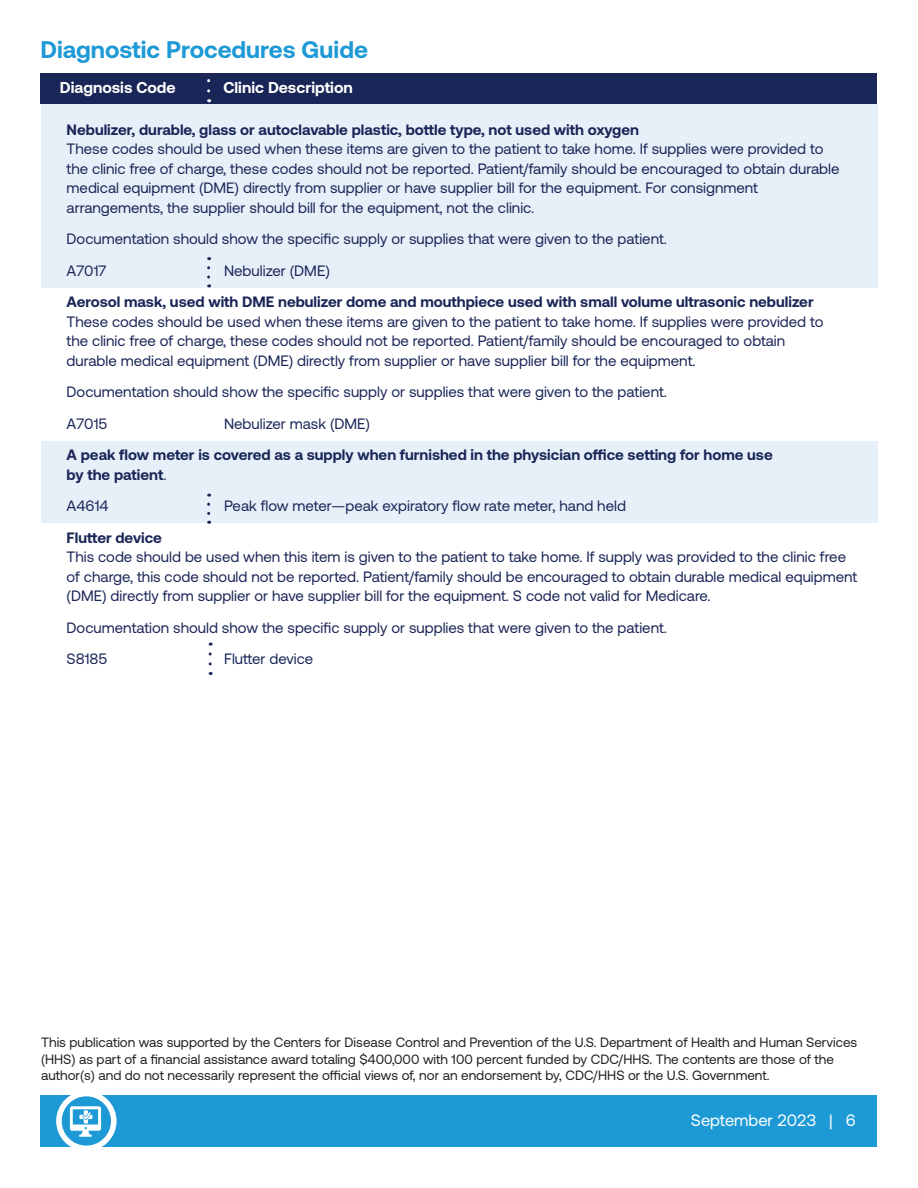
<style>
.page{position:relative;width:918px;height:1188px;background:#fff}
.page>*{position:absolute;margin:0;border:0;box-sizing:border-box;transform-origin:0 0}
.t1{font:700 24px "Aeonik";color:#1d99d6}
.t2{font:16.5px "Aeonik";color:#fff}
.t3{font:700 15.75px "Aeonik";color:#fff}
.t4{font:15px/19.5px "Aeonik";color:#1a2657}
.t5{font:700 15px/19.5px "Aeonik";color:#1a2657}
.t6{font:13.5px/16.2px "Aeonik";color:#231f20}
.s1{font-weight:400}
</style>
<div class="page">
<div style="left:41px;top:441px;width:837px;height:82px;background:#e7f0f9"></div>
<div style="left:41px;top:104px;width:837px;height:184px;background:#e7f0f9"></div>
<div style="left:40px;top:74px;width:837px;height:30px;background:#1a2657"></div>
<div style="left:40px;top:1096px;width:838px;height:51px;background:#1d99d6"></div>
<svg style="left:56px;top:1095px;width:61px;height:52px"></svg>
<svg style="left:207px;top:81px;width:3px;height:21px"></svg>
<svg style="left:209px;top:654px;width:3px;height:21px"></svg>
<svg style="left:207px;top:504px;width:3px;height:20px"></svg>
<svg style="left:207px;top:268px;width:3px;height:19px"></svg>
<p class="t1" style="left:40px;top:36px;width:329px">Diagnostic Procedures Guide</p>
<p class="t3" style="left:60px;top:78px;width:117px">Diagnosis Code</p>
<p class="t3" style="left:223px;top:78px;width:131px">Clinic Description</p>
<p class="t5" style="left:67px;top:120px;width:574px">Nebulizer, durable, glass or autoclavable plastic, bottle type, not used with oxygen</p>
<p class="t4" style="left:67px;top:139px;width:774px">These codes should be used when these items are given to the patient to take home. If supplies were provided to the clinic free of charge, these codes should not be reported. Patient/family should be encouraged to obtain durable medical equipment (DME) directly from supplier or have supplier bill for the equipment. For consignment arrangements, the supplier should bill for the equipment, not the clinic.</p>
<p class="t4" style="left:67px;top:229px;width:602px">Documentation should show the specific supply or supplies that were given to the patient.</p>
<p class="t4" style="left:67px;top:261px;width:41px">A7017</p>
<p class="t4" style="left:224px;top:261px;width:107px">Nebulizer (DME)</p>
<p class="t5" style="left:67px;top:292px;width:749px">Aerosol mask, used with DME nebulizer dome and mouthpiece used with small volume ultrasonic nebulizer</p>
<p class="t4" style="left:67px;top:312px;width:758px">These codes should be used when these items are given to the patient to take home. If supplies were provided to the clinic free of charge, these codes should not be reported. Patient/family should be encouraged to obtain durable medical equipment (DME) directly from supplier or have supplier bill for the equipment.</p>
<p class="t4" style="left:67px;top:382px;width:602px">Documentation should show the specific supply or supplies that were given to the patient.</p>
<p class="t4" style="left:67px;top:414px;width:42px">A7015</p>
<p class="t4" style="left:224px;top:414px;width:148px">Nebulizer mask (DME)</p>
<p class="t5" style="left:67px;top:445px;width:708px">A peak flow meter is covered as a supply when furnished in the physician office setting for home use by the patient<span class="s1">.</span></p>
<p class="t4" style="left:67px;top:496px;width:44px">A4614</p>
<p class="t4" style="left:224px;top:496px;width:403px">Peak flow meter—peak expiratory flow rate meter, hand held</p>
<p class="t5" style="left:67px;top:528px;width:97px">Flutter device</p>
<p class="t4" style="left:67px;top:547px;width:792px">This code should be used when this item is given to the patient to take home. If supply was provided to the clinic free of charge, this code should not be reported. Patient/family should be encouraged to obtain durable medical equipment (DME) directly from supplier or have supplier bill for the equipment. S code not valid for Medicare.</p>
<p class="t4" style="left:67px;top:618px;width:602px">Documentation should show the specific supply or supplies that were given to the patient.</p>
<p class="t4" style="left:67px;top:649px;width:42px">S8185</p>
<p class="t4" style="left:224px;top:649px;width:91px">Flutter device</p>
<p class="t6" style="left:41px;top:1035px;width:818px">This publication was supported by the Centers for Disease Control and Prevention of the U.S. Department of Health and Human Services (HHS) as part of a financial assistance award totaling $400,000 with 100 percent funded by CDC/HHS. The contents are those of the author(s) and do not necessarily represent the official views of, nor an endorsement by, CDC/HHS or the U.S. Government.</p>
<p class="t2" style="left:691px;top:1111px;width:166px">September 2023 | 6</p>
</div>
